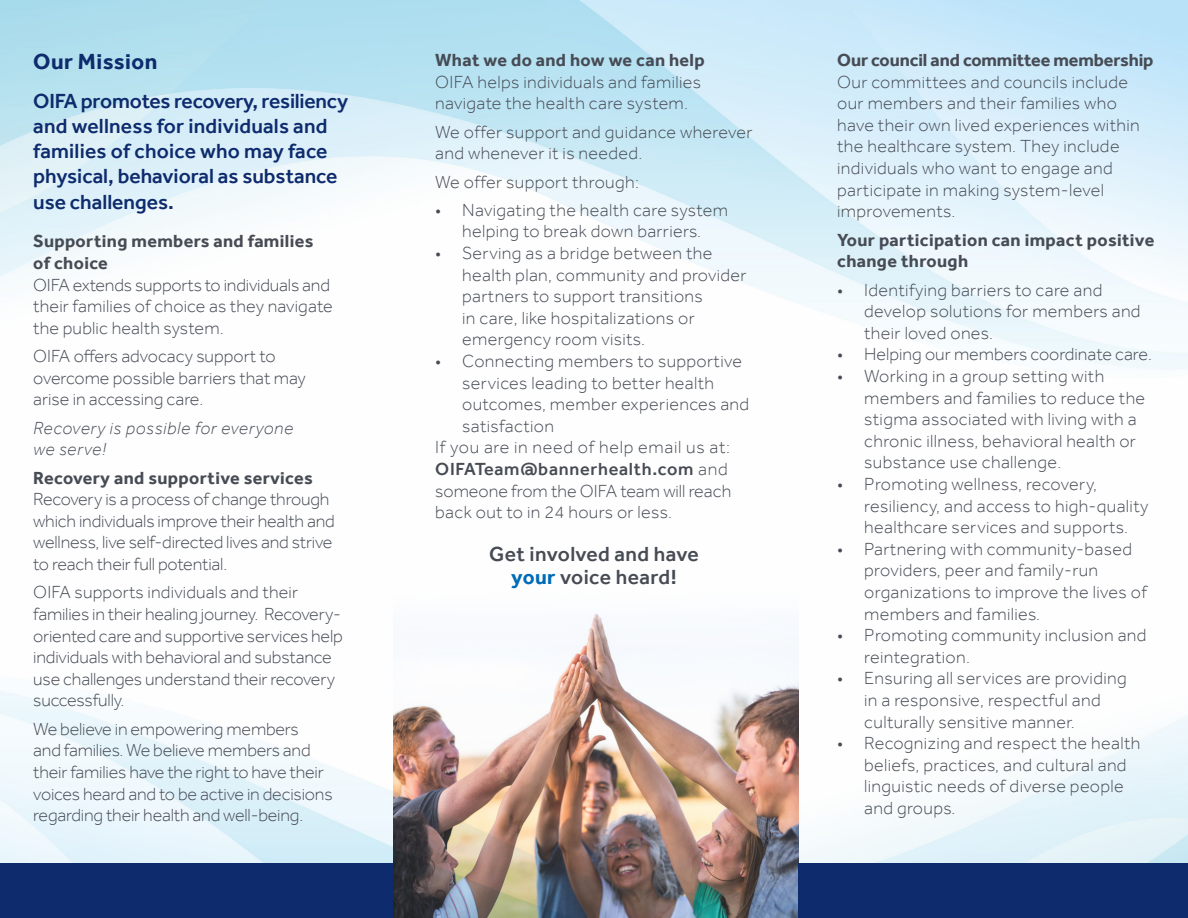
<style>
.page{position:relative;width:1188px;height:918px;background:#fff}
.page>*{position:absolute;margin:0;border:0;box-sizing:border-box;transform-origin:0 0}
.t1{font:700 22.5px "Effra";letter-spacing:.02em;color:#0d2b6d}
.t2{font:500 21px/25.2px "Effra";color:#0d2b6d}
.t3{font:500 21px/22.5px "Effra";letter-spacing:.02em;color:#464b54;text-align:center}
.t4{font:300 18px/21.6px "Effra";letter-spacing:.02em;color:#464b54}
.t5{font:300 18px/21.6px "Effra";letter-spacing:-.01em;color:#464b54}
.t6{font:300 18px/21.6px "Effra";color:#464b54}
.t7{font:700 18px/21.6px "Effra";letter-spacing:.02em;color:#464b54}
.t8{font:italic 300 18px/21.6px "Effra";letter-spacing:.04em;color:#464b54}
.t9{font:700 18px "Effra";letter-spacing:-.005em;color:#464b54}
.s1{font-weight:500}
.s2{font-weight:700;color:#006cb7}
</style>
<div class="page">
<img style="left:0;top:0;width:1188px;height:864px">
<div style="left:0;top:864px;width:393px;height:54px;background:#0d2b6d"></div>
<img style="left:393px;top:657px;width:406px;height:261px">
<div style="left:799px;top:864px;width:389px;height:54px;background:#0d2b6d"></div>
<div style="left:393px;top:527px;width:406px;height:130px;background:#fff"></div>
<h2 class="t1" style="left:33px;top:48px;width:126px">Our Mission</h2>
<p class="t2" style="left:33px;top:88px;width:316px">OIFA promotes recovery, resiliency and wellness for individuals and families of choice who may face physical, behavioral as substance use challenges.</p>
<h3 class="t7" style="left:33px;top:230px;width:282px">Supporting members and families of choice</h3>
<p class="t6" style="left:33px;top:274px;width:301px">OIFA extends supports to individuals and their families of choice as they navigate the public health system.</p>
<p class="t6" style="left:33px;top:345px;width:274px">OIFA offers advocacy support to overcome possible barriers that may arise in accessing care.</p>
<p class="t8" style="left:33px;top:417px;width:262px">Recovery is possible for everyone we serve!</p>
<h3 class="t7" style="left:33px;top:467px;width:281px">Recovery and supportive services</h3>
<p class="t5" style="left:33px;top:488px;width:303px">Recovery is a process of change through which individuals improve their health and wellness, live self-directed lives and strive to reach their full potential.</p>
<p class="t5" style="left:33px;top:581px;width:311px">OIFA supports individuals and their families in their healing journey. Recovery&shy;oriented care and supportive services help individuals with behavioral and substance use challenges understand their recovery successfully.</p>
<p class="t5" style="left:33px;top:718px;width:301px">We believe in empowering members<br>and families. We believe members and their families have the right to have their voices heard and to be active in decisions regarding their health and well-being.</p>
<h3 class="t7" style="left:435px;top:49px;width:271px">What we do and how we can help</h3>
<p class="t4" style="left:435px;top:71px;width:267px">OIFA helps individuals and families navigate the health care system.</p>
<p class="t4" style="left:435px;top:121px;width:319px">We offer support and guidance wherever and whenever it is needed.</p>
<p class="t4" style="left:435px;top:170px;width:205px">We offer support through:</p>
<p class="t4" style="left:435px;top:199px;width:294px;text-align:center">• Navigating the health care system helping to break down barriers.</p>
<p class="t4" style="left:462px;top:242px;width:286px;text-indent:-27px">• Serving as a bridge between the health plan, community and provider partners to support transitions<br>in care, like hospitalizations or emergency room visits.</p>
<p class="t4" style="left:462px;top:350px;width:288px;text-indent:-27px">• Connecting members to supportive services leading to better health outcomes, member experiences and satisfaction</p>
<p class="t4" style="left:435px;top:436px;width:298px">If you are in need of help email us at:<br><span class="s1">OIFATeam@bannerhealth.com</span> and someone from the OIFA team will reach back out to in 24 hours or less.</p>
<p class="t3" style="left:489px;top:543px;width:211px">Get involved and have <span class="s2">your</span> voice heard!</p>
<h3 class="t9" style="left:837px;top:49px;width:318px">Our council and committee membership</h3>
<p class="t4" style="left:837px;top:71px;width:304px">Our committees and councils include our members and their families who have their own lived experiences within the healthcare system. They include individuals who want to engage and participate in making system-level improvements.</p>
<h3 class="t7" style="left:837px;top:229px;width:319px">Your participation can impact positive change through</h3>
<p class="t4" style="left:864px;top:278px;width:278px;text-indent:-27px">• Identifying barriers to care and develop solutions for members and their loved ones.</p>
<p class="t6" style="left:837px;top:343px;width:316px">• Helping our members coordinate care.</p>
<p class="t4" style="left:864px;top:365px;width:282px;text-indent:-27px">• Working in a group setting with members and families to reduce the stigma associated with living with a chronic illness, behavioral health or substance use challenge.</p>
<p class="t4" style="left:864px;top:473px;width:286px;text-indent:-27px">• Promoting wellness, recovery, resiliency, and access to high-quality healthcare services and supports.</p>
<p class="t4" style="left:864px;top:538px;width:284px;text-indent:-27px">• Partnering with community-based providers, peer and family-run organizations to improve the lives of members and families.</p>
<p class="t4" style="left:864px;top:624px;width:284px;text-indent:-27px">• Promoting community inclusion and reintegration.</p>
<p class="t4" style="left:864px;top:667px;width:264px;text-indent:-27px">• Ensuring all services are providing in a responsive, respectful and culturally sensitive manner.</p>
<p class="t4" style="left:864px;top:732px;width:278px;text-indent:-27px">• Recognizing and respect the health beliefs, practices, and cultural and linguistic needs of diverse people and groups.</p>
</div>
